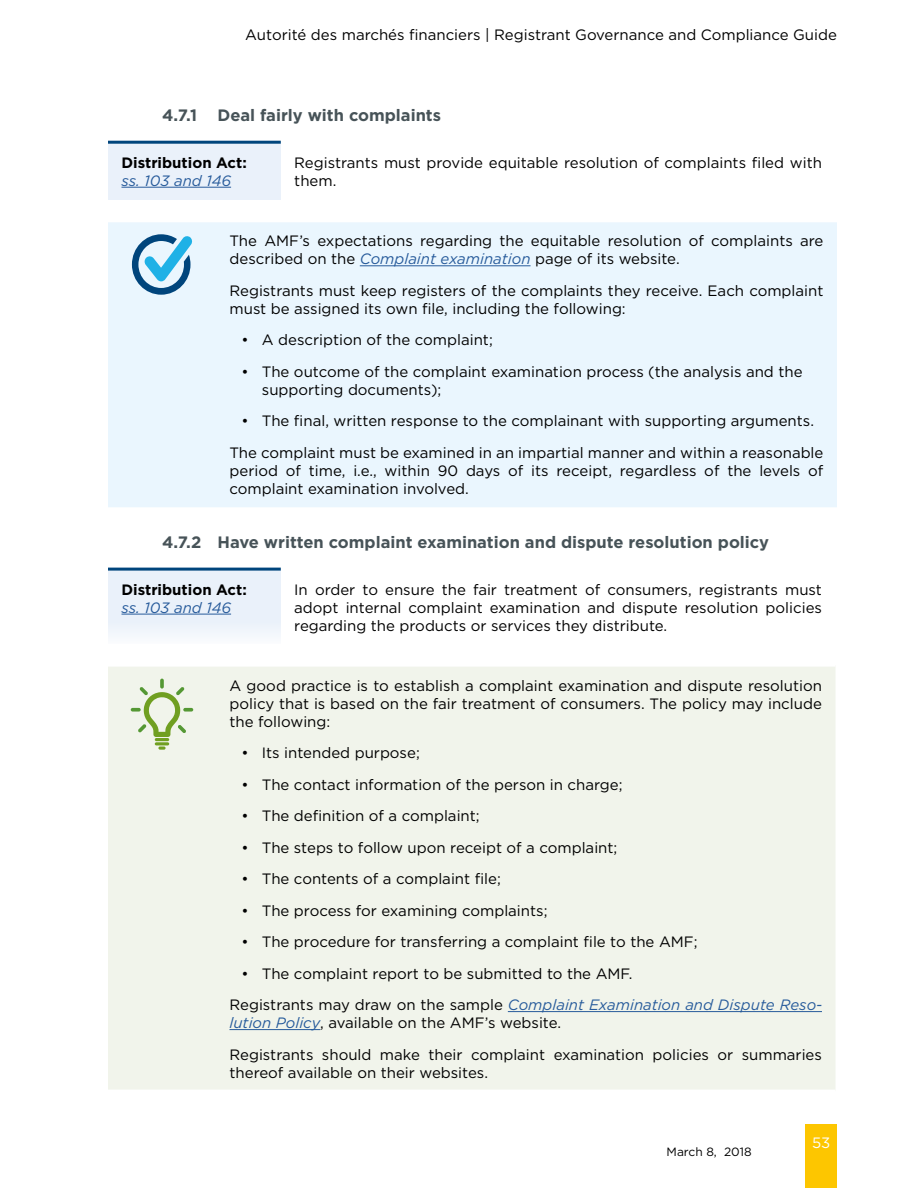
<style>
.page{position:relative;width:918px;height:1188px;background:#fff}
.page>*{position:absolute;margin:0;border:0;box-sizing:border-box;transform-origin:0 0}
.t1{font:700 16.5px "Gotham";color:#475358}
.t2{font:15px/18px "Gotham";color:#000}
.P_gauche{font:700 15px/18px "Gotham";color:#000}
.t3{font:15px "Gotham";color:#fff}
.t4{font:12px "Gotham";color:#000}
.s1{font-weight:400;font-style:italic;color:#275b9b}
.s2{font-style:italic;color:#275b9b}
</style>
<div class="page">
<div style="left:806px;top:1124px;width:31px;height:64px;background:#fdc600"></div>
<div style="left:108px;top:142px;width:173px;height:58px;background:#eaf1fa"></div>
<hr style="left:108px;top:141px;width:173px;height:3px;background:#00457c">
<hr style="left:122px;top:187px;width:109px;height:1px;background:#275b9b">
<div style="left:108px;top:222px;width:729px;height:285px;background:#eaf6fe"></div>
<hr style="left:360px;top:265px;width:171px;height:1px;background:#275b9b">
<div style="left:108px;top:569px;width:173px;height:75px;background:#eaf1fa"></div>
<hr style="left:108px;top:568px;width:173px;height:3px;background:#00457c">
<hr style="left:122px;top:614px;width:109px;height:1px;background:#275b9b">
<div style="left:108px;top:667px;width:728px;height:423px;background:#f1f4eb"></div>
<hr style="left:155px;top:742px;width:14px;height:3px;background:#709f21;border-radius:2px">
<svg style="left:158px;top:747px;width:8px;height:3px"></svg>
<hr style="left:508px;top:1011px;width:314px;height:1px;background:#275b9b">
<hr style="left:230px;top:1029px;width:90px;height:1px;background:#275b9b">
<img style="left:125px;top:228px;width:76px;height:74px">
<div style="left:108px;top:621px;width:174px;height:27px;background:#f4f7fc"></div>
<img style="left:125px;top:670px;width:76px;height:74px">
<p class="t2" style="left:245px;top:26px;width:593px">Autorité des marchés financiers | Registrant Governance and Compliance Guide</p>
<h5 class="t1" style="left:162px;top:105px;width:281px">4.7.1 Deal fairly with complaints</h5>
<p class="P_gauche" style="left:122px;top:153px;width:127px">Distribution Act: <span class="s1">ss. 103 and 146</span></p>
<p class="t2" style="left:294px;top:153px;width:529px">Registrants must provide equitable resolution of complaints filed with them.</p>
<p class="t2" style="left:230px;top:232px;width:595px">The AMF’s expectations regarding the equitable resolution of complaints are described on the <span class="s2">Complaint examination</span> page of its website.</p>
<p class="t2" style="left:230px;top:281px;width:596px">Registrants must keep registers of the complaints they receive. Each complaint must be assigned its own file, including the following:</p>
<p class="t2" style="left:242px;top:331px;width:253px">• A description of the complaint;</p>
<p class="t2" style="left:262px;top:362px;width:542px;text-indent:-20px">• The outcome of the complaint examination process (the analysis and the supporting documents);</p>
<p class="t2" style="left:242px;top:412px;width:574px">• The final, written response to the complainant with supporting arguments.</p>
<p class="t2" style="left:230px;top:443px;width:595px;text-align:justify">The complaint must be examined in an impartial manner and within a reasonable period of time, i.e., within 90 days of its receipt, regardless of the levels of complaint examination involved.</p>
<h5 class="t1" style="left:162px;top:532px;width:609px">4.7.2 Have written complaint examination and dispute resolution policy</h5>
<p class="P_gauche" style="left:122px;top:580px;width:127px">Distribution Act: <span class="s1">ss. 103 and 146</span></p>
<p class="t2" style="left:294px;top:580px;width:529px;text-align:justify">In order to ensure the fair treatment of consumers, registrants must adopt internal complaint examination and dispute resolution policies regarding the products or services they distribute.</p>
<p class="t2" style="left:230px;top:676px;width:594px;text-align:justify">A good practice is to establish a complaint examination and dispute resolution policy that is based on the fair treatment of consumers. The policy may include the following:</p>
<p class="t2" style="left:242px;top:744px;width:180px">• Its intended purpose;</p>
<p class="t2" style="left:242px;top:775px;width:382px">• The contact information of the person in charge;</p>
<p class="t2" style="left:242px;top:807px;width:240px">• The definition of a complaint;</p>
<p class="t2" style="left:242px;top:838px;width:377px">• The steps to follow upon receipt of a complaint;</p>
<p class="t2" style="left:242px;top:870px;width:261px">• The contents of a complaint file;</p>
<p class="t2" style="left:242px;top:901px;width:307px">• The process for examining complaints;</p>
<p class="t2" style="left:242px;top:933px;width:457px">• The procedure for transferring a complaint file to the AMF;</p>
<p class="t2" style="left:242px;top:964px;width:392px">• The complaint report to be submitted to the AMF.</p>
<p class="t2" style="left:230px;top:996px;width:594px">Registrants may draw on the sample <span class="s2">Complaint Examination and Dispute Reso&shy;lution Policy</span>, available on the AMF’s website.</p>
<p class="t2" style="left:230px;top:1045px;width:594px">Registrants should make their complaint examination policies or summaries thereof available on their websites.</p>
<p class="t4" style="left:667px;top:1145px;width:87px">March 8, 2018</p>
<p class="t3" style="left:812px;top:1133px;width:20px">53</p>
</div>
